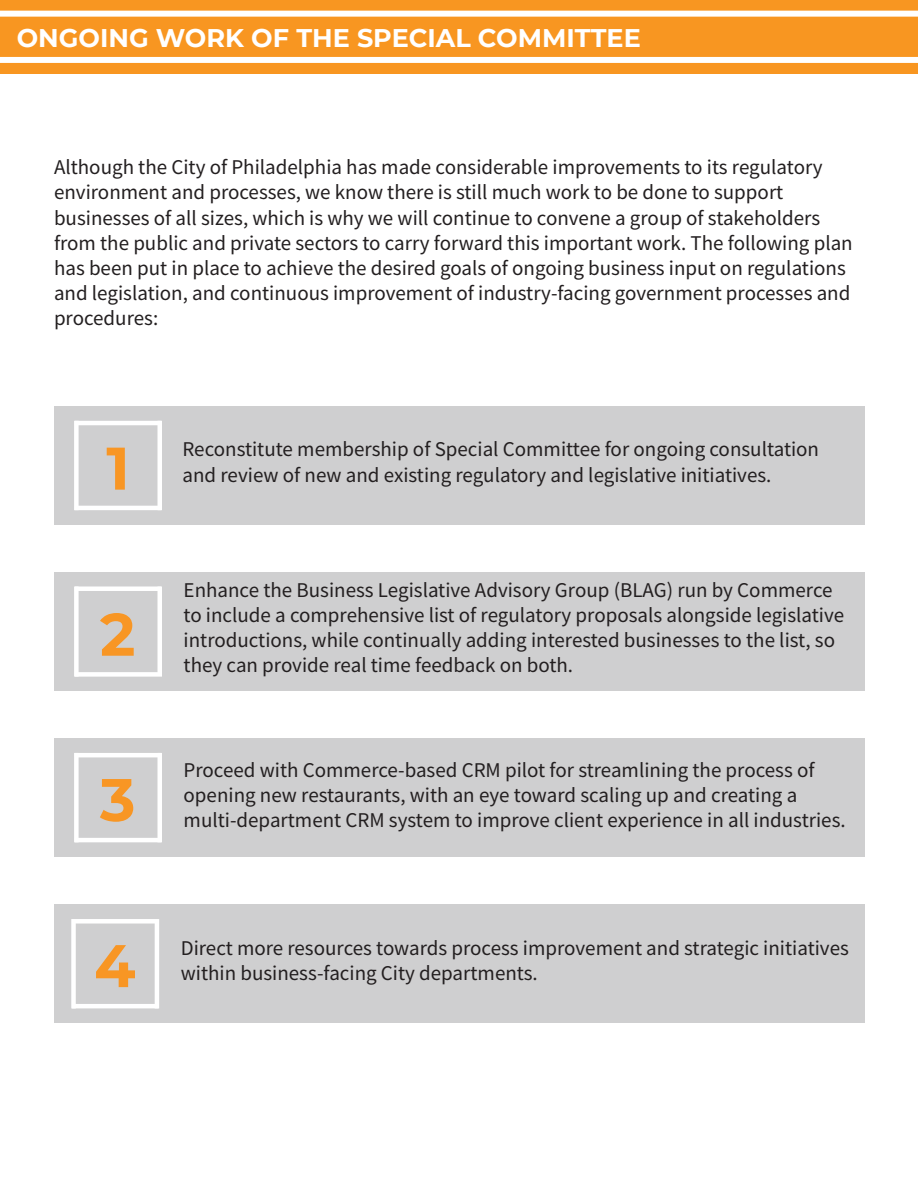
<style>
.page{position:relative;width:918px;height:1188px;background:#fff}
.page>*{position:absolute;margin:0;border:0;box-sizing:border-box;transform-origin:0 0}
.t1{font:700 60px "Montserrat";color:#f89624}
.t2{font:700 25.5px "Montserrat";color:#fff}
.t3{font:21px/25.2px "Source Sans Pro";color:#231f20}
</style>
<div class="page">
<div style="left:54px;top:406px;width:810px;height:119px;background:#cfcfd0"></div>
<hr style="left:75px;top:421px;width:86px;height:4px;background:#fff">
<hr style="left:158px;top:421px;width:4px;height:89px;background:#fff">
<hr style="left:75px;top:506px;width:86px;height:4px;background:#fff">
<div style="left:74px;top:421px;width:5px;height:89px;background:#fff"></div>
<div style="left:54px;top:572px;width:810px;height:119px;background:#cfcfd0"></div>
<div style="left:75px;top:586px;width:86px;height:5px;background:#fff"></div>
<hr style="left:158px;top:587px;width:4px;height:87px;background:#fff">
<div style="left:75px;top:672px;width:87px;height:5px;background:#fff"></div>
<div style="left:74px;top:587px;width:5px;height:90px;background:#fff"></div>
<div style="left:54px;top:904px;width:810px;height:119px;background:#cfcfd0"></div>
<div style="left:72px;top:919px;width:86px;height:5px;background:#fff"></div>
<hr style="left:155px;top:919px;width:4px;height:89px;background:#fff">
<hr style="left:72px;top:1004px;width:86px;height:4px;background:#fff">
<div style="left:71px;top:919px;width:5px;height:89px;background:#fff"></div>
<div style="left:54px;top:738px;width:810px;height:119px;background:#cfcfd0"></div>
<hr style="left:75px;top:753px;width:86px;height:4px;background:#fff">
<hr style="left:158px;top:753px;width:4px;height:89px;background:#fff">
<hr style="left:75px;top:838px;width:86px;height:4px;background:#fff">
<div style="left:74px;top:753px;width:5px;height:89px;background:#fff"></div>
<div style="left:0;top:0;width:918px;height:73px;background:#f89621"></div>
<div style="left:0;top:57px;width:918px;height:6px;background:#fff"></div>
<div style="left:0;top:11px;width:918px;height:6px;background:#fff"></div>
<p class="t2" style="left:17px;top:27px;width:626px">ONGOING WORK OF THE SPECIAL COMMITTEE</p>
<p class="t3" style="left:54px;top:156px;width:800px">Although the City of Philadelphia has made considerable improvements to its regulatory environment and processes, we know there is still much work to be done to support businesses of all sizes, which is why we will continue to convene a group of stakeholders from the public and private sectors to carry forward this important work. The following plan has been put in place to achieve the desired goals of ongoing business input on regulations and legislation, and continuous improvement of industry-facing government processes and procedures:</p>
<h1 class="t1" style="left:106px;top:442px;width:25px">1</h1>
<h1 class="t1" style="left:100px;top:609px;width:37px">2</h1>
<h1 class="t1" style="left:100px;top:774px;width:37px">3</h1>
<p class="t3" style="left:183px;top:439px;width:638px">Reconstitute membership of Special Committee for ongoing consultation</p>
<p class="t3" style="left:183px;top:464px;width:590px">and review of new and existing regulatory and legislative initiatives.</p>
<p class="t3" style="left:184px;top:579px;width:662px">Enhance the Business Legislative Advisory Group (BLAG) run by Commerce to include a comprehensive list of regulatory proposals alongside legislative introductions, while continually adding interested businesses to the list, so</p>
<p class="t3" style="left:184px;top:654px;width:391px">they can provide real time feedback on both.</p>
<p class="t3" style="left:184px;top:759px;width:664px">Proceed with Commerce-based CRM pilot for streamlining the process of opening new restaurants, with an eye toward scaling up and creating a multi-department CRM system to improve client experience in all industries.</p>
<h1 class="t1" style="left:94px;top:940px;width:43px">4</h1>
<p class="t3" style="left:181px;top:937px;width:670px">Direct more resources towards process improvement and strategic initiatives within business-facing City departments.</p>
</div>
